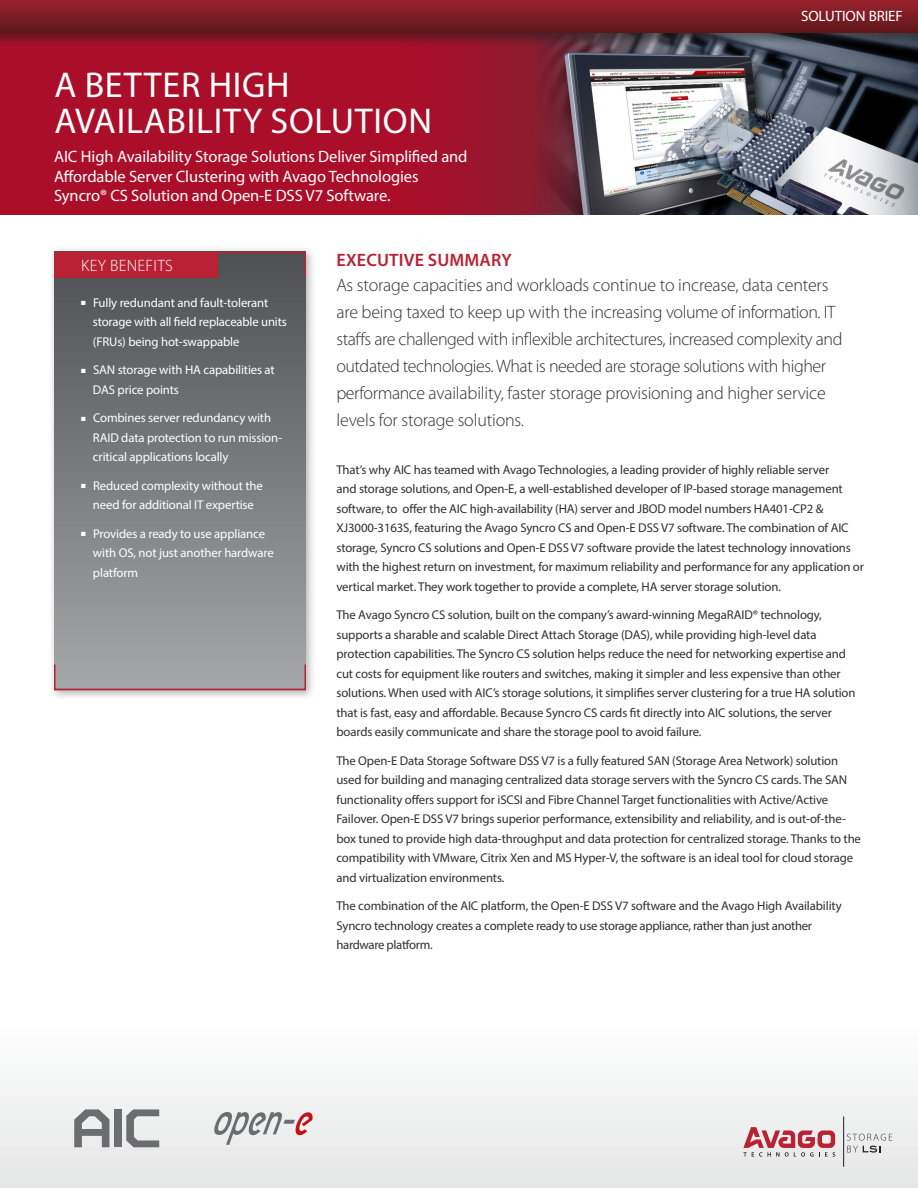
<style>
.page{position:relative;width:918px;height:1188px;background:#fff}
.page>*{position:absolute;margin:0;border:0;box-sizing:border-box;transform-origin:0 0}
.t1{font:36px/36px "Myriad Pro";letter-spacing:.02em;color:#fff}
.t2{font:300 18px/27px "Myriad Pro";letter-spacing:-.015em;color:#312f30}
.t3{font:600 18px "Myriad Pro";letter-spacing:.01em;color:#b92234}
.t4{font:16.5px/19.5px "Myriad Pro";letter-spacing:-.005em;color:#fff}
.t5{font:300 16.5px "Myriad Pro";letter-spacing:.02em;color:#fff}
.t6{font:15px "Myriad Pro";letter-spacing:-.005em;color:#fff}
.t7{font:12.75px/19.5px "Myriad Pro";letter-spacing:-.01em;color:#312f30}
.t8{font:12.75px/19.5px "Myriad Pro";letter-spacing:-.01em;color:#fff}
</style>
<div class="page">
<div style="left:0;top:1022px;width:918px;height:166px;background:#f1f3f3"></div>
<svg style="left:743px;top:1127px;width:92px;height:30px"></svg>
<svg style="left:847px;top:1134px;width:45px;height:19px"></svg>
<hr style="left:843px;top:1116px;width:1px;height:51px;background:#231f20">
<img style="left:0;top:47px;width:918px;height:168px">
<div style="left:48px;top:246px;width:268px;height:455px;background:#231f20;opacity:.35"></div>
<div style="left:54px;top:252px;width:252px;height:438px;background:linear-gradient(to bottom,#4e4f53,#a6a7a9)"></div>
<div style="left:54px;top:252px;width:252px;height:26px;border:2px solid #b92234"></div>
<div style="left:0;top:0;width:918px;height:47px;background:#231f20;opacity:.5"></div>
<svg style="left:0;top:0;width:918px;height:33px;background:#7c1d23"></svg>
<div style="left:54px;top:664px;width:252px;height:26px;border:2px solid #b92234"></div>
<div style="left:54px;top:252px;width:164px;height:26px;background:#b92234"></div>
<svg style="left:214px;top:1112px;width:99px;height:33px"></svg>
<svg style="left:74px;top:1109px;width:35px;height:38px"></svg>
<div style="left:114px;top:1109px;width:8px;height:38px;background:#6c6d70"></div>
<svg style="left:126px;top:1109px;width:33px;height:38px"></svg>
<p class="t1" style="left:54px;top:66px;width:379px">A BETTER HIGH<br>AVAILABILITY SOLUTION</p>
<p class="t4" style="left:54px;top:147px;width:415px">AIC High Availability Storage Solutions Deliver Simplified and<br>Affordable Server Clustering with Avago Technologies<br>Syncro® CS Solution and Open-E DSS V7 Software.</p>
<p class="t5" style="left:81px;top:255px;width:93px">KEY BENEFITS</p>
<p class="t3" style="left:337px;top:248px;width:177px">EXECUTIVE SUMMARY</p>
<p class="t6" style="left:801px;top:7px;width:103px">SOLUTION BRIEF</p>
<p class="t8" style="left:93px;top:292px;width:195px;text-indent:-12px">■ Fully redundant and fault-tolerant storage with all field replaceable units (FRUs) being hot-swappable</p>
<p class="t8" style="left:93px;top:360px;width:183px;text-indent:-12px">■ SAN storage with HA capabilities at<br>DAS price points</p>
<p class="t8" style="left:93px;top:408px;width:191px;text-indent:-12px">■ Combines server redundancy with<br>RAID data protection to run mission&shy;critical applications locally</p>
<p class="t8" style="left:81px;top:475px;width:183px;text-align:center">■ Reduced complexity without the need for additional IT expertise</p>
<p class="t8" style="left:93px;top:523px;width:182px;text-indent:-12px">■ Provides a ready to use appliance with OS, not just another hardware platform</p>
<p class="t2" style="left:336px;top:271px;width:508px">As storage capacities and workloads continue to increase, data centers are being taxed to keep up with the increasing volume of information. IT staffs are challenged with inflexible architectures, increased complexity and outdated technologies. What is needed are storage solutions with higher performance availability, faster storage provisioning and higher service levels for storage solutions.</p>
<p class="t7" style="left:336px;top:460px;width:529px">That’s why AIC has teamed with Avago Technologies, a leading provider of highly reliable server<br>and storage solutions, and Open-E, a well-established developer of IP-based storage management software, to offer the AIC high-availability (HA) server and JBOD model numbers HA401-CP2 &amp; XJ3000-3163S, featuring the Avago Syncro CS and Open-E DSS V7 software. The combination of AIC storage, Syncro CS solutions and Open-E DSS V7 software provide the latest technology innovations with the highest return on investment, for maximum reliability and performance for any application or vertical market. They work together to provide a complete, HA server storage solution.</p>
<p class="t7" style="left:336px;top:605px;width:521px">The Avago Syncro CS solution, built on the company’s award-winning MegaRAID® technology, supports a sharable and scalable Direct Attach Storage (DAS), while providing high-level data protection capabilities. The Syncro CS solution helps reduce the need for networking expertise and cut costs for equipment like routers and switches, making it simpler and less expensive than other solutions. When used with AIC’s storage solutions, it simplifies server clustering for a true HA solution that is fast, easy and affordable. Because Syncro CS cards fit directly into AIC solutions, the server boards easily communicate and share the storage pool to avoid failure.</p>
<p class="t7" style="left:336px;top:751px;width:526px">The Open-E Data Storage Software DSS V7 is a fully featured SAN (Storage Area Network) solution used for building and managing centralized data storage servers with the Syncro CS cards. The SAN functionality offers support for iSCSI and Fibre Channel Target functionalities with Active/Active Failover. Open-E DSS V7 brings superior performance, extensibility and reliability, and is out-of-the&shy;box tuned to provide high data-throughput and data protection for centralized storage. Thanks to the compatibility with VMware, Citrix Xen and MS Hyper-V, the software is an ideal tool for cloud storage and virtualization environments.</p>
<p class="t7" style="left:336px;top:896px;width:507px">The combination of the AIC platform, the Open-E DSS V7 software and the Avago High Availability<br>Syncro technology creates a complete ready to use storage appliance, rather than just another hardware platform.</p>
</div>
